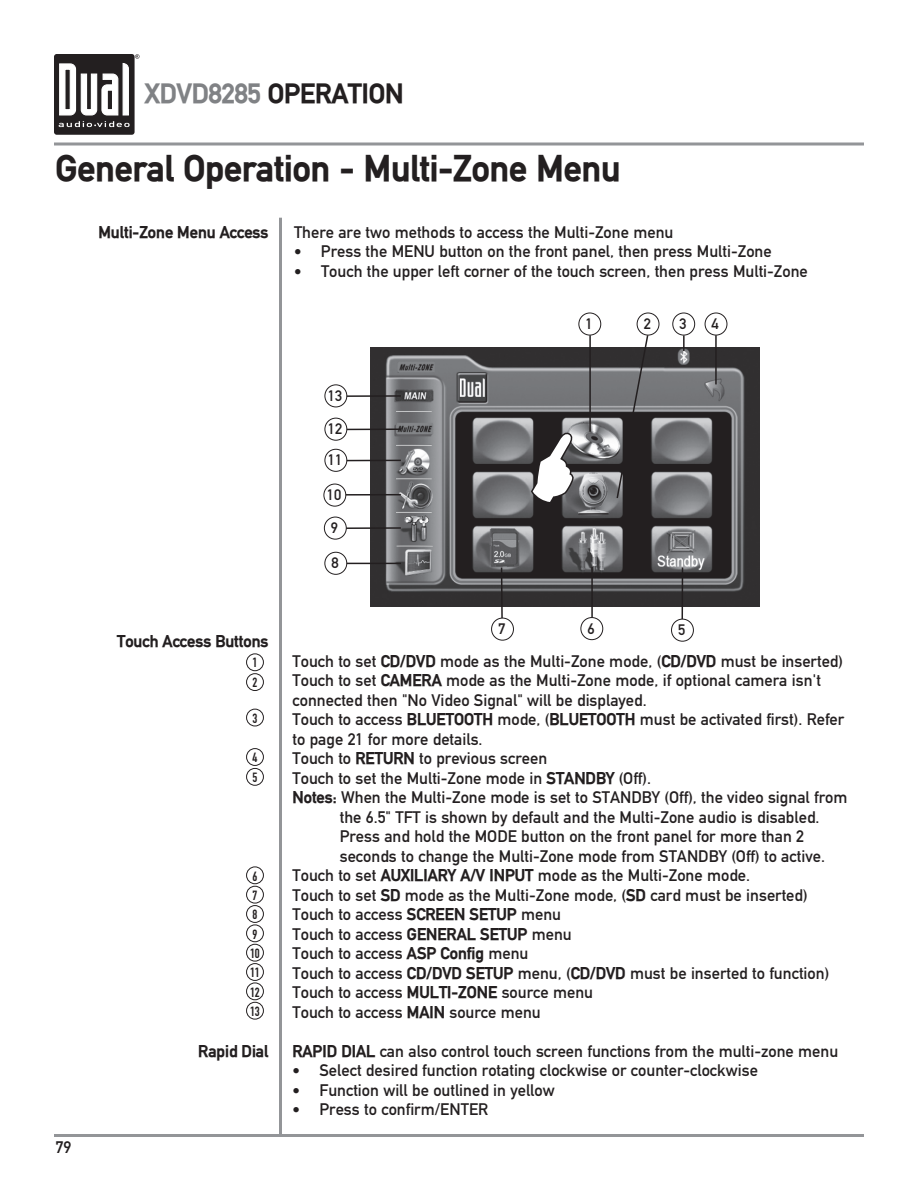
<style>
.page{position:relative;width:918px;height:1188px;background:#fff}
.page>*{position:absolute;margin:0;border:0;box-sizing:border-box;transform-origin:0 0}
.t1{font:700 36px "DIN Mittelschrift";color:#231f20}
.t2{font:700 27px "DIN Mittelschrift";color:#231f20}
.t3{font:16.5px "DIN Mittelschrift";color:#231f20}
.t4{font:700 16.5px "DIN Mittelschrift";color:#231f20}
.t5{font:15px "DIN Mittelschrift";color:#231f20}
.t6{font:13.2px/19.4px "DIN Engschrift";color:#231f20}
.s1{color:#808285}
.s2{font-size:15px}
.s3{font-weight:700}
</style>
<div class="page">
<div style="left:54px;top:54px;width:81px;height:81px;background:#231f20;border-radius:3px"></div>
<svg style="left:59px;top:54px;width:81px;height:73px"></svg>
<hr style="left:54px;top:143px;width:810px;height:3px;background:#939598">
<hr style="left:54px;top:1134px;width:810px;height:3px;background:#939598">
<hr style="left:279px;top:218px;width:3px;height:918px;background:#939598">
<img style="left:370px;top:347px;width:389px;height:259px">
<hr style="left:340px;top:494px;width:61px;height:2px;background:#231f20">
<hr style="left:344px;top:527px;width:57px;height:2px;background:#231f20">
<hr style="left:340px;top:460px;width:61px;height:1px;background:#231f20">
<hr style="left:340px;top:563px;width:61px;height:1px;background:#231f20">
<svg style="left:500px;top:566px;width:4px;height:52px"></svg>
<hr style="left:681px;top:568px;width:2px;height:55px;background:#231f20">
<hr style="left:589px;top:335px;width:2px;height:97px;background:#231f20">
<hr style="left:715px;top:335px;width:2px;height:49px;background:#231f20">
<hr style="left:591px;top:567px;width:2px;height:54px;background:#231f20">
<div style="left:325px;top:449px;width:22px;height:22px;background:#fff;border-radius:50%"></div>
<div style="left:325px;top:449px;width:22px;height:23px;border:1px solid #231f20;border-radius:50%"></div>
<div style="left:324px;top:484px;width:22px;height:22px;background:#fff;border-radius:50%"></div>
<div style="left:324px;top:484px;width:22px;height:23px;border:1px solid #231f20;border-radius:50%"></div>
<div style="left:324px;top:517px;width:22px;height:22px;background:#fff;border-radius:50%"></div>
<div style="left:324px;top:517px;width:23px;height:23px;border:1px solid #231f20;border-radius:50%"></div>
<div style="left:325px;top:552px;width:22px;height:22px;background:#fff;border-radius:50%"></div>
<div style="left:324px;top:552px;width:23px;height:23px;border:1px solid #231f20;border-radius:50%"></div>
<div style="left:491px;top:618px;width:23px;height:23px;border:1px solid #231f20;border-radius:50%"></div>
<div style="left:581px;top:618px;width:22px;height:22px;background:#fff;border-radius:50%"></div>
<div style="left:581px;top:617px;width:22px;height:23px;border:1px solid #231f20;border-radius:50%"></div>
<div style="left:672px;top:619px;width:21px;height:22px;background:#fff;border-radius:50%"></div>
<div style="left:671px;top:619px;width:23px;height:23px;border:1px solid #231f20;border-radius:50%"></div>
<div style="left:578px;top:313px;width:23px;height:22px;border:1px solid #231f20;border-radius:50%"></div>
<svg style="left:615px;top:333px;width:34px;height:167px;background:#585658"></svg>
<div style="left:637px;top:313px;width:22px;height:22px;border:1px solid #231f20;border-radius:50%"></div>
<div style="left:672px;top:313px;width:23px;height:22px;border:1px solid #231f20;border-radius:50%"></div>
<svg style="left:683px;top:335px;width:2px;height:16px"></svg>
<div style="left:705px;top:313px;width:22px;height:22px;border:1px solid #231f20;border-radius:50%"></div>
<hr style="left:340px;top:428px;width:61px;height:2px;background:#231f20">
<div style="left:325px;top:418px;width:22px;height:22px;background:#fff;border-radius:50%"></div>
<div style="left:325px;top:418px;width:22px;height:23px;border:1px solid #231f20;border-radius:50%"></div>
<hr style="left:340px;top:395px;width:61px;height:2px;background:#231f20">
<div style="left:325px;top:385px;width:22px;height:22px;background:#fff;border-radius:50%"></div>
<div style="left:325px;top:384px;width:22px;height:23px;border:1px solid #231f20;border-radius:50%"></div>
<div style="left:246px;top:653px;width:18px;height:18px;border:1px solid #231f20;border-radius:50%"></div>
<div style="left:246px;top:673px;width:18px;height:18px;border:1px solid #231f20;border-radius:50%"></div>
<div style="left:246px;top:709px;width:18px;height:17px;border:1px solid #231f20;border-radius:50%"></div>
<div style="left:246px;top:748px;width:18px;height:18px;border:1px solid #231f20;border-radius:50%"></div>
<div style="left:246px;top:768px;width:18px;height:18px;border:1px solid #231f20;border-radius:50%"></div>
<div style="left:246px;top:867px;width:18px;height:17px;border:1px solid #231f20;border-radius:50%"></div>
<div style="left:246px;top:886px;width:18px;height:17px;border:1px solid #231f20;border-radius:50%"></div>
<div style="left:246px;top:905px;width:18px;height:18px;border:1px solid #231f20;border-radius:50%"></div>
<div style="left:246px;top:925px;width:18px;height:17px;border:1px solid #231f20;border-radius:50%"></div>
<div style="left:246px;top:944px;width:18px;height:17px;border:1px solid #231f20;border-radius:50%"></div>
<div style="left:246px;top:963px;width:18px;height:18px;border:1px solid #231f20;border-radius:50%"></div>
<div style="left:246px;top:983px;width:18px;height:17px;border:1px solid #231f20;border-radius:50%"></div>
<div style="left:246px;top:1002px;width:18px;height:18px;border:1px solid #231f20;border-radius:50%"></div>
<svg style="left:524px;top:428px;width:68px;height:80px;background:#535253"></svg>
<h2 class="t2" style="left:145px;top:77px;width:260px"><span class="s1">XDVD8285</span> OPERATION</h2>
<h1 class="t1" style="left:56px;top:147px;width:567px">General Operation - Multi-Zone Menu</h1>
<p class="t3" style="left:56px;top:1138px;width:17px">79</p>
<p class="t4" style="left:98px;top:222px;width:172px">Multi-Zone Menu Access</p>
<p class="t3" style="left:294px;top:222px;width:381px">There are two methods to access the Multi-Zone menu</p>
<p class="t3" style="left:294px;top:242px;width:479px"><span class="s2">•</span> Press the MENU button on the front panel, then press Multi-Zone</p>
<p class="t3" style="left:294px;top:261px;width:515px"><span class="s2">•</span> Touch the upper left corner of the touch screen, then press Multi-Zone</p>
<p class="t5" style="left:644px;top:315px;width:9px">2</p>
<p class="t5" style="left:679px;top:315px;width:9px">3</p>
<p class="t5" style="left:712px;top:315px;width:9px">4</p>
<p class="t5" style="left:585px;top:315px;width:9px">1</p>
<p class="t4" style="left:117px;top:632px;width:153px">Touch Access Buttons</p>
<p class="t6" style="left:252px;top:652px;width:6px;line-height:20.9px">1<br>2</p>
<p class="t6" style="left:252px;top:709px;width:6px">3</p>
<p class="t6" style="left:252px;top:748px;width:6px;line-height:19.8px">4<br>5</p>
<p class="t6" style="left:250px;top:866px;width:11px">6<br>7<br>8<br>9<br>10<br>11<br>12<br>13</p>
<p class="t4" style="left:198px;top:1041px;width:72px">Rapid Dial</p>
<p class="t5" style="left:328px;top:387px;width:16px">13</p>
<p class="t5" style="left:328px;top:420px;width:16px">12</p>
<p class="t5" style="left:328px;top:451px;width:16px">11</p>
<p class="t5" style="left:327px;top:486px;width:16px">10</p>
<p class="t5" style="left:331px;top:519px;width:9px">9</p>
<p class="t5" style="left:331px;top:554px;width:9px">8</p>
<p class="t5" style="left:498px;top:620px;width:9px">7</p>
<p class="t5" style="left:587px;top:620px;width:9px">6</p>
<p class="t5" style="left:678px;top:621px;width:9px">5</p>
<p class="t3" style="left:292px;top:651px;width:552px">Touch to set <span class="s3">CD/DVD</span> mode as the Multi-Zone mode, (<span class="s3">CD/DVD</span> must be inserted)</p>
<p class="t3" style="left:292px;top:671px;width:530px">Touch to set <span class="s3">CAMERA</span> mode as the Multi-Zone mode, if optional camera isn't</p>
<p class="t3" style="left:292px;top:690px;width:356px">connected then "No Video Signal" will be displayed.</p>
<p class="t3" style="left:292px;top:710px;width:553px">Touch to access <span class="s3">BLUETOOTH</span> mode, (<span class="s3">BLUETOOTH</span> must be activated first). Refer</p>
<p class="t3" style="left:292px;top:729px;width:192px">to page 21 for more details.</p>
<p class="t3" style="left:292px;top:749px;width:256px">Touch to <span class="s3">RETURN</span> to previous screen</p>
<p class="t3" style="left:292px;top:768px;width:360px">Touch to set the Multi-Zone mode in <span class="s3">STANDBY</span> (Off).</p>
<p class="t3" style="left:292px;top:788px;width:557px"><span class="s3">Notes:</span> When the Multi-Zone mode is set to STANDBY (Off), the video signal from</p>
<p class="t3" style="left:340px;top:807px;width:481px">the 6.5" TFT is shown by default and the Multi-Zone audio is disabled.</p>
<p class="t3" style="left:340px;top:827px;width:466px">Press and hold the MODE button on the front panel for more than 2</p>
<p class="t3" style="left:340px;top:846px;width:487px">seconds to change the Multi-Zone mode from STANDBY (Off) to active.</p>
<p class="t3" style="left:292px;top:866px;width:459px">Touch to set <span class="s3">AUXILIARY A/V INPUT</span> mode as the Multi-Zone mode.</p>
<p class="t3" style="left:292px;top:885px;width:517px">Touch to set <span class="s3">SD</span> mode as the Multi-Zone mode, (<span class="s3">SD</span> card must be inserted)</p>
<p class="t3" style="left:292px;top:905px;width:270px">Touch to access <span class="s3">SCREEN SETUP</span> menu</p>
<p class="t3" style="left:292px;top:924px;width:281px">Touch to access <span class="s3">GENERAL SETUP</span> menu</p>
<p class="t3" style="left:292px;top:944px;width:237px">Touch to access <span class="s3">ASP Config</span> menu</p>
<p class="t3" style="left:292px;top:963px;width:538px">Touch to access <span class="s3">CD/DVD SETUP</span> menu, (<span class="s3">CD/DVD</span> must be inserted to function)</p>
<p class="t3" style="left:292px;top:983px;width:302px">Touch to access <span class="s3">MULTI-ZONE</span> source menu</p>
<p class="t3" style="left:292px;top:1002px;width:250px">Touch to access <span class="s3">MAIN</span> source menu</p>
<p class="t3" style="left:292px;top:1041px;width:547px"><span class="s3">RAPID DIAL</span> can also control touch screen functions from the multi-zone menu</p>
<p class="t3" style="left:292px;top:1061px;width:467px"><span class="s2">•</span> Select desired function rotating clockwise or counter-clockwise</p>
<p class="t3" style="left:292px;top:1080px;width:264px"><span class="s2">•</span> Function will be outlined in yellow</p>
<p class="t3" style="left:292px;top:1100px;width:197px"><span class="s2">•</span> Press to confirm/ENTER</p>
</div>
